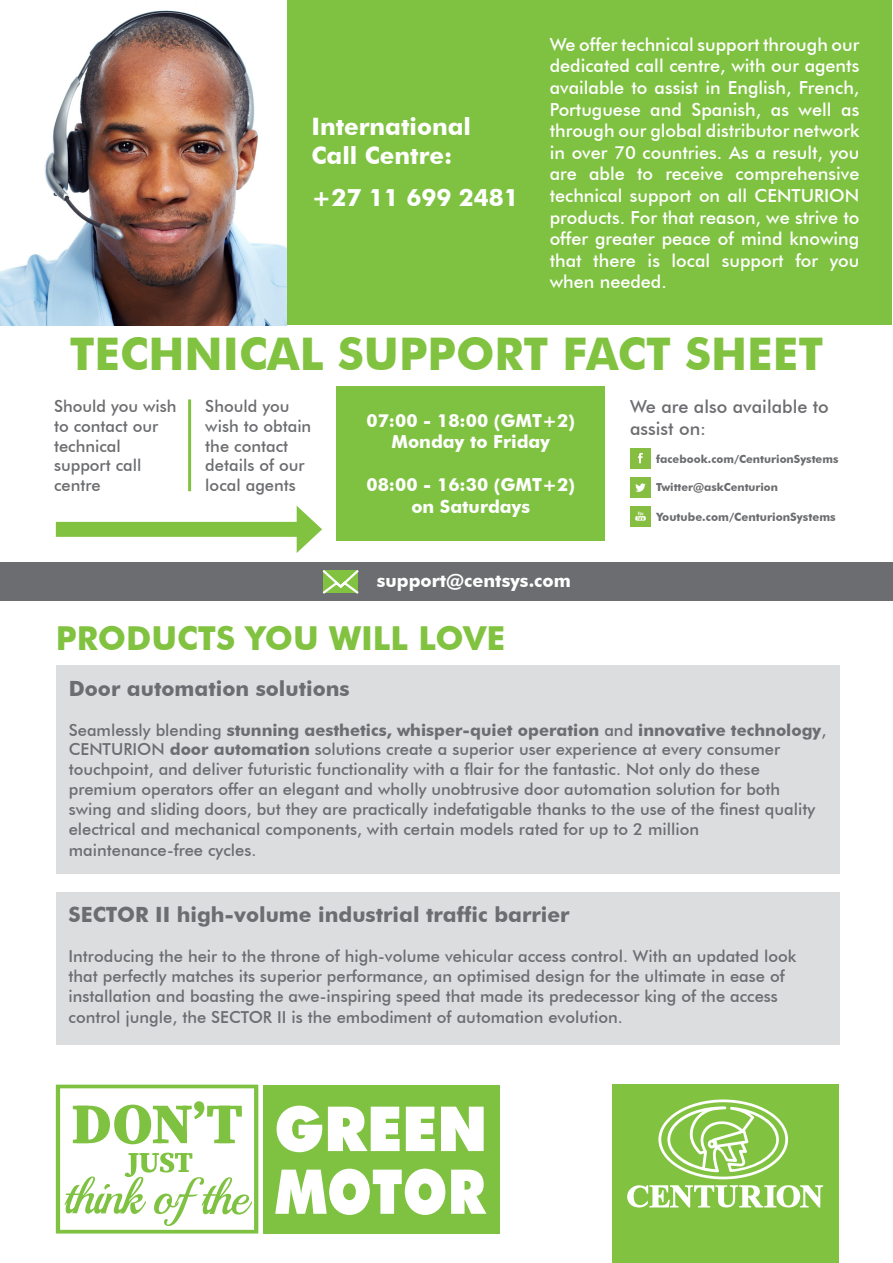
<style>
.page{position:relative;width:893px;height:1263px;background:#fff}
.page>*{position:absolute;margin:0;border:0;box-sizing:border-box;transform-origin:0 0}
.t1{font:700 45px "Futura BT";color:#81c340}
.t2{font:700 33px "Futura BT";color:#81c340}
.t3{font:700 24px/28.8px "Futura BT";color:#fff}
.t4{font:700 21px "Futura BT";color:#6c6d70}
.t5{font:500 18px/21.6px "Futura BT";color:#fff;text-align:justify}
.t6{font:700 18px "Futura BT";color:#fff}
.t7{font:500 18px/21.6px "Futura BT";color:#6c6d70}
.t8{font:500 16.5px/19.8px "Futura BT";color:#6c6d70}
.t9{font:700 16.5px "Futura BT";color:#6c6d70}
.t10{font:700 11.4px "Futura BT";color:#6c6d70}
.t11{font:700 11.1px "Futura BT";color:#6c6d70}
.s1{font-weight:500}
.s2{font-weight:700}
</style>
<div class="page">
<div style="left:1px;top:0;width:891px;height:325px;background:#7fc241"></div>
<div style="left:337px;top:386px;width:268px;height:154px;background:#7fc241"></div>
<div style="left:56px;top:522px;width:251px;height:15px;background:#81c340"></div>
<svg style="left:297px;top:506px;width:25px;height:47px"></svg>
<div style="left:630px;top:477px;width:21px;height:20px;background:#85be40"></div>
<svg style="left:635px;top:483px;width:11px;height:9px"></svg>
<div style="left:630px;top:448px;width:21px;height:20px;background:#85be40"></div>
<svg style="left:638px;top:453px;width:5px;height:10px"></svg>
<div style="left:630px;top:506px;width:21px;height:21px;background:#85be40"></div>
<svg style="left:635px;top:512px;width:11px;height:9px"></svg>
<div style="left:1px;top:563px;width:892px;height:38px;background:#6c6d70"></div>
<svg style="left:322px;top:570px;width:37px;height:24px"></svg>
<div style="left:56px;top:665px;width:783px;height:208px;background:#dcdddf"></div>
<div style="left:56px;top:892px;width:783px;height:152px;background:#dcdddf"></div>
<div style="left:263px;top:1085px;width:236px;height:149px;background:#7fc241"></div>
<svg style="left:277px;top:1106px;width:45px;height:46px"></svg>
<svg style="left:328px;top:1107px;width:72px;height:44px"></svg>
<svg style="left:406px;top:1107px;width:29px;height:44px"></svg>
<svg style="left:441px;top:1107px;width:43px;height:44px;background:#eaf5e1"></svg>
<svg style="left:275px;top:1169px;width:170px;height:46px"></svg>
<svg style="left:451px;top:1169px;width:35px;height:45px"></svg>
<svg style="left:56px;top:1084px;width:202px;height:149px"></svg>
<img style="left:0;top:0;width:286px;height:325px">
<div style="left:612px;top:1084px;width:226px;height:179px;background:#81c340"></div>
<svg style="left:627px;top:1185px;width:196px;height:22px"></svg>
<svg style="left:658px;top:1099px;width:130px;height:80px"></svg>
<hr style="left:188px;top:399px;width:3px;height:92px;background:#81c340">
<p class="t3" style="left:311px;top:112px;width:161px">International<br>Call Centre:</p>
<p class="t3" style="left:311px;top:183px;width:209px">+27 11 699 2481</p>
<p class="t5" style="left:550px;top:33px;width:311px">We offer technical support through our dedicated call centre, with our agents available to assist in English, French, Portuguese and Spanish, as well as through our global distributor network in over 70 countries. As a result, you are able to receive comprehensive technical support on all CENTURION products. For that reason, we strive to offer greater peace of mind knowing that there is local support for you when needed.</p>
<p class="t1" style="left:70px;top:327px;width:755px">TECHNICAL SUPPORT FACT SHEET</p>
<p class="t8" style="left:54px;top:396px;width:124px">Should you wish to contact our technical</p>
<p class="t8" style="left:54px;top:455px;width:89px">support call centre</p>
<p class="t8" style="left:205px;top:396px;width:108px">Should you wish to obtain the contact details of our local agents</p>
<p class="t7" style="left:630px;top:396px;width:200px">We are also available to assist on:</p>
<p class="t6" style="left:366px;top:409px;width:210px">07:00 - 18:00 (GMT+2)</p>
<p class="t6" style="left:391px;top:431px;width:160px">Monday to Friday</p>
<p class="t6" style="left:366px;top:474px;width:210px">08:00 - 16:30 (GMT+2)</p>
<p class="t6" style="left:411px;top:496px;width:120px">on Saturdays</p>
<p class="t11" style="left:656px;top:452px;width:184px">facebook.com/CenturionSystems</p>
<p class="t11" style="left:656px;top:481px;width:123px">Twitter@askCenturion</p>
<p class="t10" style="left:656px;top:510px;width:181px">Youtube.com/CenturionSystems</p>
<p class="t6" style="left:377px;top:570px;width:196px">support@centsys.com</p>
<p class="t2" style="left:56px;top:618px;width:451px">PRODUCTS YOU WILL LOVE</p>
<p class="t4" style="left:69px;top:676px;width:282px">Door automation solutions</p>
<p class="t9" style="left:69px;top:720px;width:759px"><span class="s1">Seamlessly blending</span> stunning aesthetics, whisper-quiet operation <span class="s1">and</span> innovative technology<span class="s1">,</span></p>
<p class="t8" style="left:69px;top:739px;width:713px">CENTURION <span class="s2">door automation</span> solutions create a superior user experience at every consumer</p>
<p class="t8" style="left:69px;top:759px;width:693px">touchpoint, and deliver futuristic functionality with a flair for the fantastic. Not only do these</p>
<p class="t8" style="left:69px;top:779px;width:748px">premium operators offer an elegant and wholly unobtrusive door automation solution for both swing and sliding doors, but they are practically indefatigable thanks to the use of the finest quality electrical and mechanical components, with certain models rated for up to 2 million</p>
<p class="t8" style="left:69px;top:840px;width:189px">maintenance-free cycles.</p>
<p class="t4" style="left:69px;top:902px;width:503px">SECTOR II high-volume industrial traffic barrier</p>
<p class="t8" style="left:69px;top:946px;width:729px">Introducing the heir to the throne of high-volume vehicular access control. With an updated look that perfectly matches its superior performance, an optimised design for the ultimate in ease of</p>
<p class="t8" style="left:69px;top:986px;width:711px">installation and boasting the awe-inspiring speed that made its predecessor king of the access</p>
<p class="t8" style="left:69px;top:1007px;width:556px">control jungle, the SECTOR II is the embodiment of automation evolution.</p>
</div>
